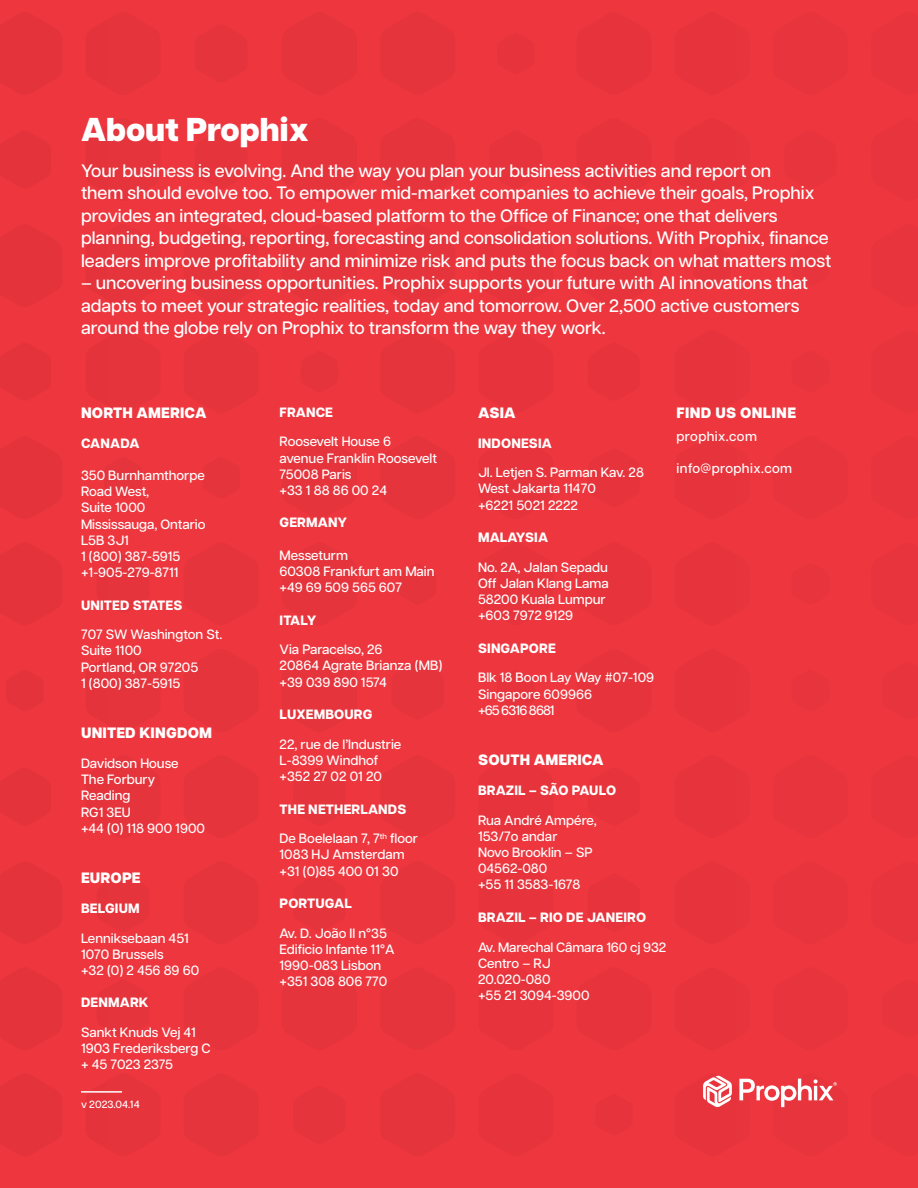
<style>
.page{position:relative;width:918px;height:1188px;background:#ee363e}
.page>*{position:absolute;margin:0;border:0;box-sizing:border-box;transform-origin:0 0}
.t1{font:800 33px "Articulat CF";letter-spacing:-.01em;color:#fff}
.t2{font:500 18px/22.5px "Articulat CF";color:#fff}
.t3{font:800 15px "Articulat CF";letter-spacing:.01em;color:#fff}
.t4{font:500 13.5px/16.2px "Articulat CF";color:#fff}
.t5{font:800 13.5px "Articulat CF";letter-spacing:.01em;color:#fff}
.t6{font:500 13.5px "Articulat CF";letter-spacing:.03em;color:#fff}
.t7{font:500 10.5px "Articulat CF";color:#fff}
</style>
<div class="page">
<svg style="left:703px;top:1075px;width:134px;height:33px"></svg>
<hr style="left:81px;top:1091px;width:41px;height:2px;background:#fff">
<h1 class="t1" style="left:81px;top:110px;width:229px">About Prophix</h1>
<p class="t2" style="left:81px;top:160px;width:752px">Your business is evolving. And the way you plan your business activities and report on<br>them should evolve too. To empower mid-market companies to achieve their goals, Prophix provides an integrated, cloud-based platform to the Office of Finance; one that delivers planning, budgeting, reporting, forecasting and consolidation solutions. With Prophix, finance leaders improve profitability and minimize risk and puts the focus back on what matters most</p>
<p class="t2" style="left:81px;top:272px;width:729px">– uncovering business opportunities. Prophix supports your future with AI innovations that adapts to meet your strategic realities, today and tomorrow. Over 2,500 active customers around the globe rely on Prophix to transform the way they work.</p>
<p class="t3" style="left:81px;top:404px;width:127px">NORTH AMERICA</p>
<p class="t5" style="left:81px;top:435px;width:60px">CANADA</p>
<p class="t4" style="left:81px;top:468px;width:126px">350 Burnhamthorpe<br>Road West,<br>Suite 1000<br>Mississauga, Ontario<br>L5B 3J1<br>1 (800) 387-5915 +1-905-279-8711</p>
<p class="t5" style="left:81px;top:597px;width:103px">UNITED STATES</p>
<p class="t4" style="left:81px;top:627px;width:143px">707 SW Washington St.<br>Suite 1100<br>Portland, OR 97205<br>1 (800) 387-5915</p>
<p class="t3" style="left:81px;top:724px;width:133px">UNITED KINGDOM</p>
<p class="t4" style="left:81px;top:756px;width:125px">Davidson House<br>The Forbury<br>Reading<br>RG1 3EU<br>+44 (0) 118 900 1900</p>
<p class="t3" style="left:81px;top:869px;width:61px">EUROPE</p>
<p class="t5" style="left:81px;top:900px;width:60px">BELGIUM</p>
<p class="t4" style="left:81px;top:930px;width:120px">Lenniksebaan 451<br>1070 Brussels<br>+32 (0) 2 456 89 60</p>
<p class="t5" style="left:81px;top:995px;width:69px">DENMARK</p>
<p class="t4" style="left:81px;top:1025px;width:131px">Sankt Knuds Vej 41<br>1903 Frederiksberg C + 45 7023 2375</p>
<p class="t7" style="left:81px;top:1098px;width:60px">v 2023.04.14</p>
<p class="t5" style="left:280px;top:404px;width:55px">FRANCE</p>
<p class="t4" style="left:280px;top:434px;width:159px">Roosevelt House 6 avenue Franklin Roosevelt<br>75008 Paris<br>+33 1 88 86 00 24</p>
<p class="t5" style="left:280px;top:515px;width:69px">GERMANY</p>
<p class="t4" style="left:280px;top:547px;width:157px">Messeturm<br>60308 Frankfurt am Main +49 69 509 565 607</p>
<p class="t5" style="left:280px;top:612px;width:39px">ITALY</p>
<p class="t4" style="left:280px;top:642px;width:164px">Via Paracelso, 26<br>20864 Agrate Brianza (MB) +39 039 890 1574</p>
<p class="t5" style="left:280px;top:706px;width:94px">LUXEMBOURG</p>
<p class="t4" style="left:280px;top:736px;width:123px">22, rue de l’Industrie<br>L-8399 Windhof +352 27 02 01 20</p>
<p class="t5" style="left:280px;top:801px;width:128px">THE NETHERLANDS</p>
<p class="t4" style="left:280px;top:831px;width:140px">De Boelelaan 7, 7<sup>th</sup> floor<br>1083 HJ Amsterdam +31 (0)85 400 01 30</p>
<p class="t5" style="left:280px;top:895px;width:74px">PORTUGAL</p>
<p class="t4" style="left:280px;top:925px;width:117px">Av. D. João II n°35<br>Edificio Infante 11°A<br>1990-083 Lisbon +351 308 806 770</p>
<p class="t3" style="left:478px;top:404px;width:39px">ASIA</p>
<p class="t5" style="left:478px;top:435px;width:75px">INDONESIA</p>
<p class="t4" style="left:478px;top:465px;width:167px">Jl. Letjen S. Parman Kav. 28<br>West Jakarta 11470<br>+6221 5021 2222</p>
<p class="t5" style="left:478px;top:529px;width:72px">MALAYSIA</p>
<p class="t4" style="left:478px;top:559px;width:132px">No. 2A, Jalan Sepadu<br>Off Jalan Klang Lama<br>58200 Kuala Lumpur +603 7972 9129</p>
<p class="t5" style="left:478px;top:640px;width:79px">SINGAPORE</p>
<p class="t4" style="left:478px;top:670px;width:178px">Blk 18 Boon Lay Way #07-109<br>Singapore 609966<br>+65 6316 8681</p>
<p class="t3" style="left:478px;top:751px;width:127px">SOUTH AMERICA</p>
<p class="t5" style="left:478px;top:782px;width:140px">BRAZIL – SÃO PAULO</p>
<p class="t4" style="left:478px;top:812px;width:120px">Rua André Ampére,<br>153/7o andar<br>Novo Brooklin – SP<br>04562-080<br>+55 11 3583-1678</p>
<p class="t5" style="left:478px;top:909px;width:170px">BRAZIL – RIO DE JANEIRO</p>
<p class="t4" style="left:478px;top:939px;width:190px">Av. Marechal Câmara 160 cj 932<br>Centro – RJ<br>20.020-080<br>+55 21 3094-3900</p>
<p class="t3" style="left:677px;top:404px;width:121px">FIND US ONLINE</p>
<p class="t6" style="left:677px;top:428px;width:82px">prophix.com</p>
<p class="t6" style="left:677px;top:461px;width:117px">info@prophix.com</p>
</div>
